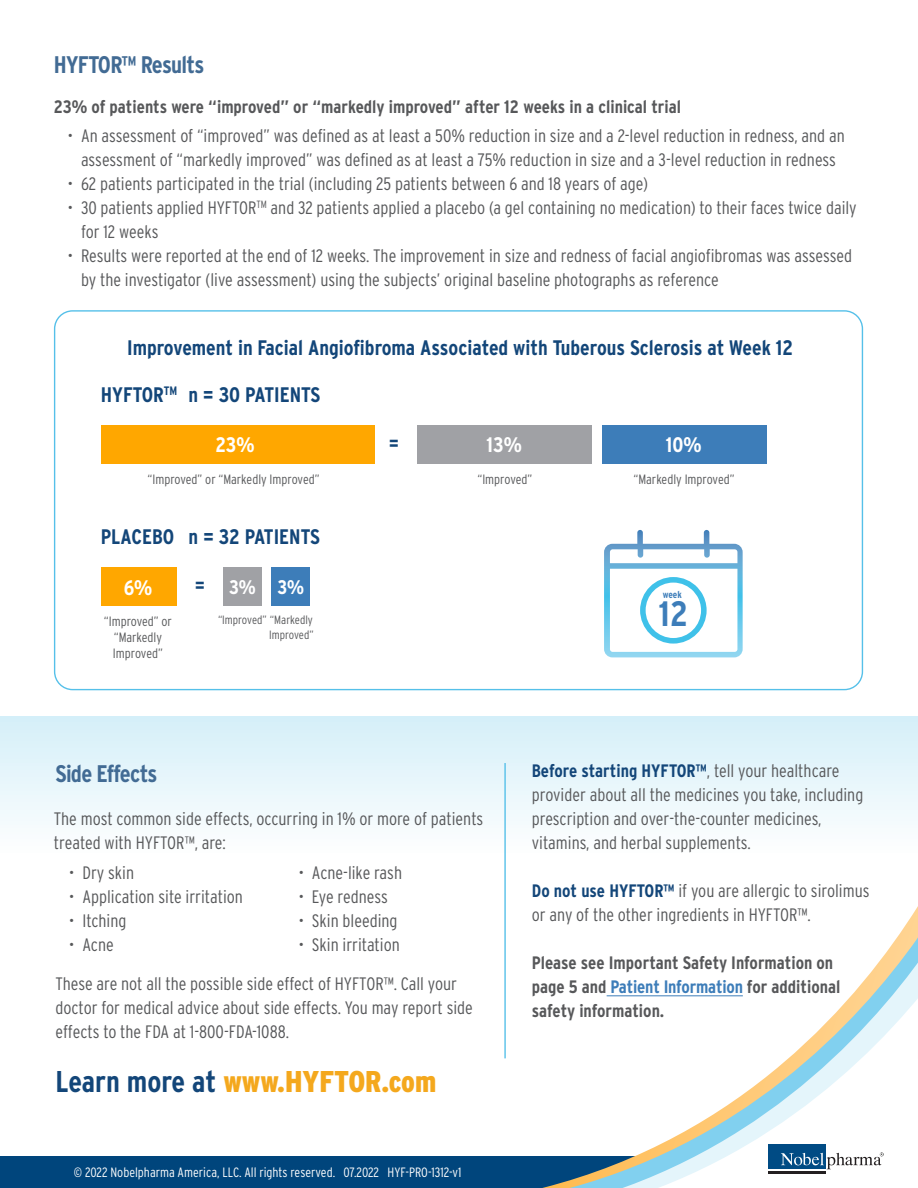
<style>
.page{position:relative;width:918px;height:1188px;background:#fff}
.page>*{position:absolute;margin:0;border:0;box-sizing:border-box;transform-origin:0 0}
.t1{font:700 35.25px "Interstate Condensed";color:#3d7db9}
.t2{font:900 30px "Interstate Condensed";color:#f4a81d}
.t3{font:700 24px "Interstate Condensed";letter-spacing:-.03em;color:#426b94}
.t4{font:700 21px "Interstate Condensed";color:#134679}
.t5{font:700 21px "Interstate Condensed";color:#fff}
.t6{font:700 19.65px "Interstate Condensed";color:#fff}
.t7{font:700 19.65px "Interstate Condensed";color:#134679}
.t8{font:300 18px/24px "Interstate Condensed";color:#57585a}
.t9{font:700 18px/24px "Interstate Condensed";color:#57585a}
.t10{font:300 13.5px/16.2px "Interstate Condensed";color:#57585a}
.t11{font:300 13.5px "Interstate Condensed";color:#fff}
.t12{font:300 12px "Interstate Condensed";color:#57585a}
.t13{font:700 9.9px "Interstate Condensed";color:#3d7db9}
.s1{font-weight:700;color:#134679}
.s2{color:#3d7db9}
</style>
<div class="page">
<div style="left:0;top:716px;width:917px;height:139px;background:linear-gradient(to bottom,#d4eff8,#fefefe)"></div>
<div style="left:0;top:1156px;width:395px;height:32px;background:#00457c"></div>
<svg style="left:395px;top:842px;width:522px;height:13px"></svg>
<svg style="left:395px;top:906px;width:523px;height:282px"></svg>
<img style="left:862px;top:1143px;width:28px;height:18px">
<div style="left:768px;top:1145px;width:57px;height:24px;background:#004b84"></div>
<hr style="left:768px;top:1171px;width:57px;height:2px;background:#231f20">
<svg style="left:781px;top:1153px;width:100px;height:16px"></svg>
<div style="left:101px;top:425px;width:274px;height:38px;background:#ffa700"></div>
<div style="left:418px;top:425px;width:174px;height:38px;background:#a0a1a5"></div>
<div style="left:602px;top:425px;width:164px;height:38px;background:#3d7db9"></div>
<div style="left:101px;top:567px;width:76px;height:38px;background:#ffa700"></div>
<div style="left:223px;top:567px;width:39px;height:38px;background:#a0a1a5"></div>
<div style="left:272px;top:567px;width:38px;height:38px;background:#3d7db9"></div>
<svg style="left:604px;top:530px;width:139px;height:127px"></svg>
<hr style="left:607px;top:996px;width:136px;height:1px;background:#3d7db9">
<hr style="left:504px;top:763px;width:2px;height:295px;background:#55c0e9">
<p class="t3" style="left:54px;top:51px;width:152px">HYFTOR™ Results</p>
<p class="t9" style="left:54px;top:95px;width:629px">23% of patients were “improved” or “markedly improved” after 12 weeks in a clinical trial</p>
<p class="t8" style="left:68px;top:124px;width:779px;text-align:center">• An assessment of “improved” was defined as at least a 50% reduction in size and a 2-level reduction in redness, and an assessment of “markedly improved” was defined as at least a 75% reduction in size and a 3-level reduction in redness</p>
<p class="t8" style="left:68px;top:172px;width:582px">• 62 patients participated in the trial (including 25 patients between 6 and 18 years of age)</p>
<p class="t8" style="left:81px;top:196px;width:777px;text-indent:-14px">• 30 patients applied HYFTOR<sup>TM</sup> and 32 patients applied a placebo (a gel containing no medication) to their faces twice daily for 12 weeks</p>
<p class="t8" style="left:81px;top:244px;width:773px;text-indent:-14px">• Results were reported at the end of 12 weeks. The improvement in size and redness of facial angiofibromas was assessed by the investigator (live assessment) using the subjects’ original baseline photographs as reference</p>
<p class="t4" style="left:127px;top:336px;width:668px">Improvement in Facial Angiofibroma Associated with Tuberous Sclerosis at Week 12</p>
<p class="t4" style="left:101px;top:383px;width:221px">HYFTOR<sup>TM</sup> n = 30 PATIENTS</p>
<p class="t5" style="left:215px;top:433px;width:41px">23%</p>
<p class="t10" style="left:148px;top:471px;width:173px">“Improved” or “Markedly Improved”</p>
<p class="t4" style="left:101px;top:525px;width:221px">PLACEBO n = 32 PATIENTS</p>
<p class="t5" style="left:124px;top:576px;width:30px">6%</p>
<p class="t10" style="left:104px;top:613px;width:70px">“Improved” or</p>
<p class="t10" style="left:113px;top:629px;width:51px">“Markedly<br>Improved”</p>
<p class="t7" style="left:195px;top:574px;width:12px">=</p>
<p class="t6" style="left:229px;top:576px;width:28px">3%</p>
<p class="t6" style="left:278px;top:576px;width:28px">3%</p>
<p class="t12" style="left:218px;top:613px;width:96px">“Improved” “Markedly</p>
<p class="t12" style="left:269px;top:628px;width:46px">Improved”</p>
<p class="t7" style="left:389px;top:432px;width:12px">=</p>
<p class="t5" style="left:487px;top:433px;width:37px">13%</p>
<p class="t10" style="left:478px;top:471px;width:56px">“Improved”</p>
<p class="t5" style="left:666px;top:433px;width:37px">10%</p>
<p class="t10" style="left:634px;top:471px;width:103px">“Markedly Improved”</p>
<p class="t13" style="left:663px;top:589px;width:21px">week</p>
<h1 class="t1" style="left:659px;top:594px;width:31px">12</h1>
<p class="t3" style="left:55px;top:760px;width:104px">Side Effects</p>
<p class="t8" style="left:54px;top:806px;width:431px">The most common side effects, occurring in 1% or more of patients treated with HYFTOR™, are:</p>
<p class="t8" style="left:298px;top:860px;width:105px">• Acne-like rash</p>
<p class="t8" style="left:298px;top:884px;width:91px">• Eye redness</p>
<p class="t8" style="left:298px;top:908px;width:101px">• Skin bleeding</p>
<p class="t8" style="left:298px;top:932px;width:103px">• Skin irritation</p>
<p class="t8" style="left:55px;top:971px;width:419px">These are not all the possible side effect of HYFTOR™. Call your doctor for medical advice about side effects. You may report side effects to the FDA at 1-800-FDA-1088.</p>
<p class="t2" style="left:55px;top:1064px;width:382px"><span class="s1">Learn more at</span> www.HYFTOR.com</p>
<p class="t8" style="left:69px;top:860px;width:67px">• Dry skin</p>
<p class="t8" style="left:69px;top:884px;width:176px">• Application site irritation</p>
<p class="t8" style="left:69px;top:908px;width:59px">• Itching</p>
<p class="t8" style="left:69px;top:932px;width:46px">• Acne</p>
<p class="t11" style="left:74px;top:1164px;width:389px">© 2022 Nobelpharma America, LLC. All rights reserved. 07.2022 HYF-PRO-1312-v1</p>
<p class="t8" style="left:532px;top:759px;width:333px"><span class="s1">Before starting HYFTOR™</span>, tell your healthcare provider about all the medicines you take, including prescription and over-the-counter medicines, vitamins, and herbal supplements.</p>
<p class="t8" style="left:532px;top:879px;width:339px"><span class="s1">Do not use HYFTOR™</span> if you are allergic to sirolimus or any of the other ingredients in HYFTOR™.</p>
<p class="t9" style="left:532px;top:951px;width:310px">Please see Important Safety Information on page 5 and <span class="s2">Patient Information</span> for additional safety information.</p>
</div>
